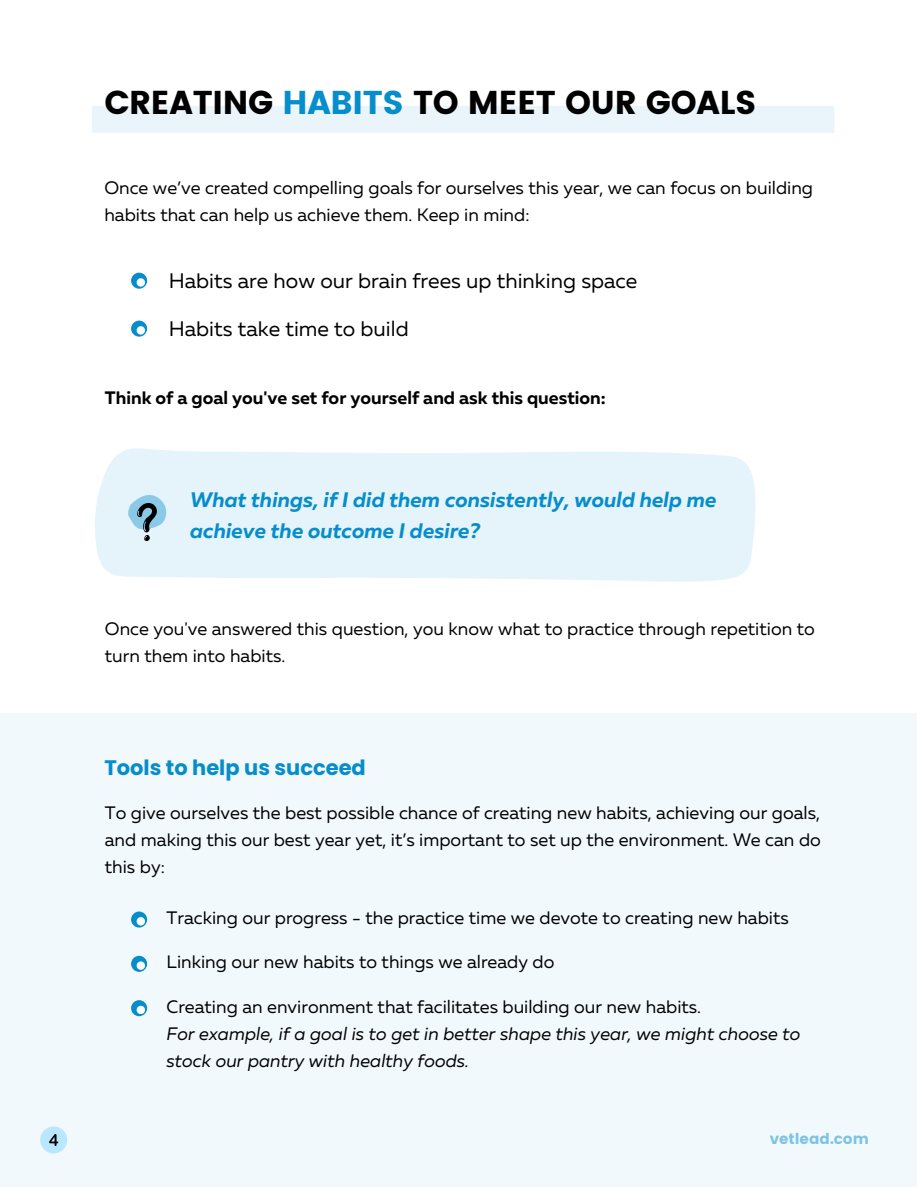
<style>
.page{position:relative;width:918px;height:1188px;background:#fff}
.page>*{position:absolute;margin:0;border:0;box-sizing:border-box;transform-origin:0 0}
.t1{font:33px "Poppins";letter-spacing:-.01em;color:#000}
.t2{font:italic 700 21px/30.3px "Muller";color:#068dcc}
.t3{font:21px "Muller";color:#000}
.t4{font:700 21px "Poppins";color:#068dcc}
.t5{font:18px/27px "Muller";color:#000}
.t6{font:italic 18px/27px "Muller";color:#000}
.t7{font:700 18px "Muller";color:#000}
.t8{font:15px "Poppins";color:#068dcc}
.s1{color:#068dcc}
</style>
<div class="page">
<div style="left:92px;top:106px;width:742px;height:27px;background:#e5f3fa"></div>
<div style="left:0;top:714px;width:917px;height:473px;background:#f2f9fc"></div>
<svg style="left:131px;top:912px;width:16px;height:16px"></svg>
<div style="left:137px;top:917px;width:8px;height:9px;background:#fff;border-radius:50%"></div>
<svg style="left:131px;top:956px;width:16px;height:16px"></svg>
<div style="left:137px;top:961px;width:8px;height:9px;background:#fff;border-radius:50%"></div>
<svg style="left:131px;top:1000px;width:16px;height:16px"></svg>
<div style="left:137px;top:1006px;width:8px;height:8px;background:#fff;border-radius:50%"></div>
<div style="left:40px;top:1126px;width:27px;height:27px;background:#b9e7fd;border-radius:50%"></div>
<svg style="left:49px;top:1134px;width:9px;height:12px"></svg>
<svg style="left:95px;top:448px;width:661px;height:134px;background:#e6f3fa"></svg>
<svg style="left:128px;top:495px;width:39px;height:46px;background:#9cbdcd"></svg>
<svg style="left:131px;top:273px;width:16px;height:16px"></svg>
<div style="left:137px;top:278px;width:8px;height:9px;background:#fff;border-radius:50%"></div>
<svg style="left:131px;top:321px;width:16px;height:16px"></svg>
<div style="left:137px;top:326px;width:8px;height:9px;background:#fff;border-radius:50%"></div>
<h1 class="t1" style="left:104px;top:84px;width:654px">CREATING <span class="s1">HABITS</span> TO MEET OUR GOALS</h1>
<p class="t5" style="left:104px;top:176px;width:710px">Once we’ve created compelling goals for ourselves this year, we can focus on building habits that can help us achieve them. Keep in mind:</p>
<p class="t3" style="left:169px;top:272px;width:470px">Habits are how our brain frees up thinking space</p>
<p class="t3" style="left:169px;top:319px;width:242px">Habits take time to build</p>
<p class="t7" style="left:105px;top:390px;width:502px">Think of a goal you've set for yourself and ask this question:</p>
<p class="t2" style="left:190px;top:487px;width:528px">What things, if I did them consistently, would help me achieve the outcome I desire?</p>
<p class="t5" style="left:105px;top:617px;width:711px">Once you've answered this question, you know what to practice through repetition to turn them into habits.</p>
<p class="t4" style="left:104px;top:753px;width:263px">Tools to help us succeed</p>
<p class="t5" style="left:105px;top:801px;width:718px;text-align:justify">To give ourselves the best possible chance of creating new habits, achieving our goals, and making this our best year yet, it’s important to set up the environment. We can do this by:</p>
<p class="t5" style="left:167px;top:906px;width:624px">Tracking our progress - the practice time we devote to creating new habits</p>
<p class="t5" style="left:167px;top:950px;width:389px">Linking our new habits to things we already do</p>
<p class="t5" style="left:167px;top:994px;width:536px">Creating an environment that facilitates building our new habits.</p>
<p class="t6" style="left:167px;top:1021px;width:635px">For example, if a goal is to get in better shape this year, we might choose to stock our pantry with healthy foods.</p>
<p class="t8" style="left:770px;top:1130px;width:101px">vetlead.com</p>
</div>
